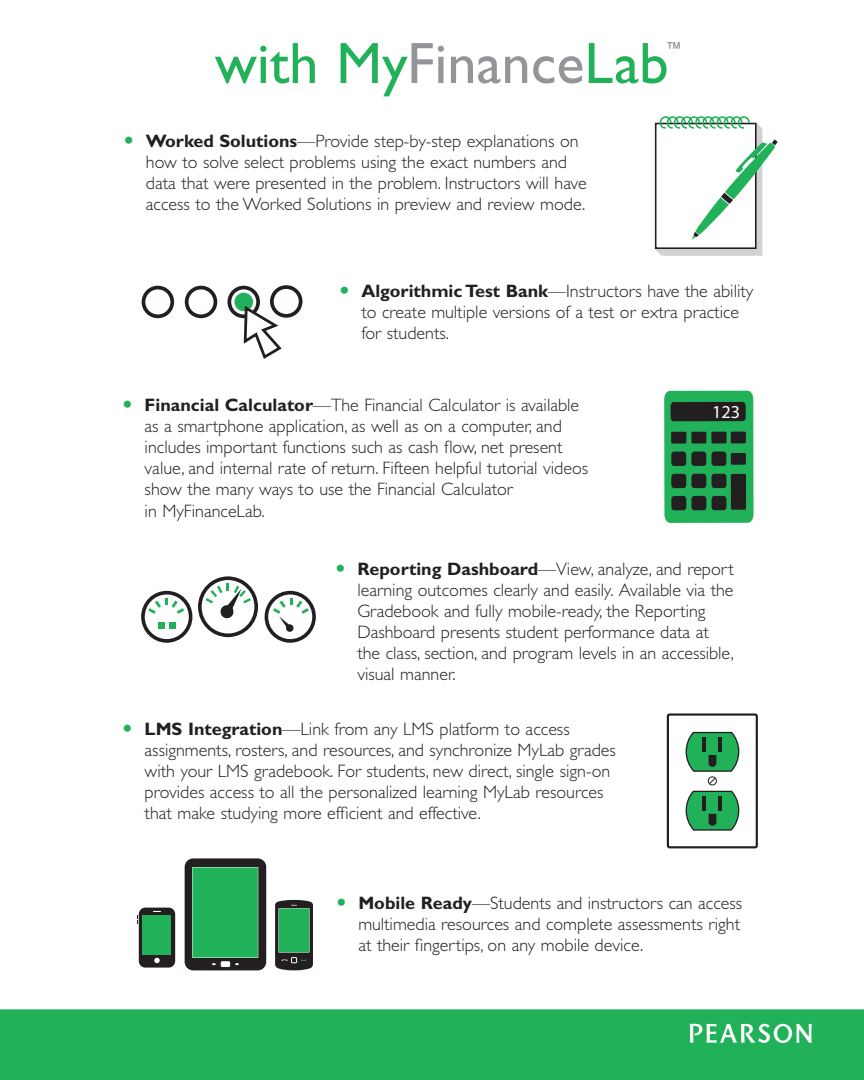
<style>
.page{position:relative;width:864px;height:1080px;background:#fff}
.page>*{position:absolute;margin:0;border:0;box-sizing:border-box;transform-origin:0 0}
.t1{font:58.5px "Gill Sans Std";color:#21b259}
.t2{font:18.3px "Myriad Pro";color:#fff}
.t3{font:300 18px/21px "Gill Sans Std";color:#231f20}
.t4{font:16.5px "Gill Sans Std";color:#808285}
.s1{color:#939598}
.s2{color:#21b259}
.s3{font-weight:700}
</style>
<div class="page">
<div style="left:0;top:1009px;width:864px;height:71px;background:#21b259"></div>
<svg style="left:690px;top:1024px;width:122px;height:19px"></svg>
<svg style="left:655px;top:117px;width:123px;height:139px"></svg>
<div style="left:142px;top:286px;width:32px;height:32px;border:4px solid #231f20;border-radius:50%"></div>
<div style="left:185px;top:286px;width:32px;height:32px;border:4px solid #231f20;border-radius:50%"></div>
<svg style="left:229px;top:288px;width:29px;height:28px"></svg>
<div style="left:227px;top:286px;width:33px;height:32px;border:4px solid #231f20;border-radius:50%"></div>
<div style="left:270px;top:285px;width:32px;height:33px;border:4px solid #231f20;border-radius:50%"></div>
<div style="left:234px;top:293px;width:19px;height:18px;background:#21b259;border-radius:50%"></div>
<svg style="left:242px;top:304px;width:42px;height:55px"></svg>
<div style="left:139px;top:908px;width:36px;height:60px;background:#231f20;border-radius:6px"></div>
<div style="left:143px;top:915px;width:28px;height:39px;background:#21b259"></div>
<svg style="left:154px;top:958px;width:6px;height:5px"></svg>
<svg style="left:275px;top:900px;width:38px;height:70px;background:#2f7549"></svg>
<div style="left:185px;top:858px;width:81px;height:112px;background:#231f20;border-radius:9px"></div>
<div style="left:221px;top:962px;width:9px;height:5px;border:1px solid #fff"></div>
<svg style="left:193px;top:867px;width:65px;height:99px;background:#25a858"></svg>
<svg style="left:664px;top:391px;width:89px;height:132px;background:#239750"></svg>
<div style="left:671px;top:452px;width:15px;height:14px;background:#231f20;border-radius:3px"></div>
<div style="left:691px;top:452px;width:15px;height:14px;background:#231f20;border-radius:3px"></div>
<div style="left:711px;top:451px;width:15px;height:15px;background:#231f20;border-radius:3px"></div>
<div style="left:711px;top:474px;width:15px;height:14px;background:#231f20;border-radius:3px"></div>
<div style="left:712px;top:496px;width:14px;height:14px;background:#231f20;border-radius:3px"></div>
<div style="left:691px;top:496px;width:15px;height:14px;background:#231f20;border-radius:3px"></div>
<div style="left:671px;top:496px;width:15px;height:14px;background:#231f20;border-radius:3px"></div>
<div style="left:671px;top:474px;width:15px;height:14px;background:#231f20;border-radius:3px"></div>
<div style="left:691px;top:474px;width:15px;height:14px;background:#231f20;border-radius:3px"></div>
<div style="left:711px;top:432px;width:15px;height:11px;background:#231f20"></div>
<div style="left:731px;top:432px;width:15px;height:11px;background:#231f20"></div>
<div style="left:731px;top:453px;width:15px;height:12px;background:#231f20"></div>
<div style="left:731px;top:474px;width:15px;height:36px;background:#231f20"></div>
<div style="left:691px;top:432px;width:15px;height:11px;background:#231f20"></div>
<div style="left:671px;top:432px;width:15px;height:12px;background:#231f20"></div>
<div style="left:667px;top:713px;width:91px;height:135px;border:2px solid #231f20;border-radius:2px"></div>
<svg style="left:685px;top:731px;width:55px;height:100px"></svg>
<div style="left:141px;top:591px;width:51px;height:52px;border:4px solid #231f20;border-radius:50%"></div>
<svg style="left:266px;top:593px;width:48px;height:48px"></svg>
<div style="left:265px;top:591px;width:51px;height:52px;border:4px solid #231f20;border-radius:50%"></div>
<svg style="left:200px;top:578px;width:56px;height:57px"></svg>
<div style="left:198px;top:576px;width:60px;height:61px;border:4px solid #231f20;border-radius:50%"></div>
<svg style="left:148px;top:598px;width:36px;height:16px"></svg>
<div style="left:158px;top:622px;width:7px;height:7px;background:#21b259"></div>
<div style="left:169px;top:622px;width:7px;height:7px;background:#21b259"></div>
<svg style="left:273px;top:598px;width:36px;height:34px"></svg>
<svg style="left:205px;top:584px;width:46px;height:35px"></svg>
<h1 class="t1" style="left:215px;top:30px;width:455px">with My<span class="s1">Finance</span>Lab</h1>
<p class="t4" style="left:666px;top:39px;width:18px">™</p>
<p class="t3" style="left:146px;top:130px;width:442px;text-indent:-23px"><span class="s2">•</span> <span class="s3">Worked Solutions</span>—Provide step-by-step explanations on how to solve select problems using the exact numbers and data that were presented in the problem. Instructors will have access to the Worked Solutions in preview and review mode.</p>
<p class="t3" style="left:361px;top:280px;width:393px;text-indent:-23px"><span class="s2">•</span> <span class="s3">Algorithmic Test Bank</span>—Instructors have the ability to create multiple versions of a test or extra practice for students.</p>
<p class="t3" style="left:145px;top:395px;width:445px;text-indent:-23px"><span class="s2">•</span> <span class="s3">Financial Calculator</span>—The Financial Calculator is available as a smartphone application, as well as on a computer, and includes important functions such as cash flow, net present value, and internal rate of return. Fifteen helpful tutorial videos show the many ways to use the Financial Calculator<br>in MyFinanceLab.</p>
<p class="t2" style="left:712px;top:400px;width:30px">123</p>
<p class="t3" style="left:357px;top:559px;width:378px;text-indent:-23px"><span class="s2">•</span> <span class="s3">Reporting Dashboard</span>—View, analyze, and report learning outcomes clearly and easily. Available via the Gradebook and fully mobile-ready, the Reporting Dashboard presents student performance data at the class, section, and program levels in an accessible, visual manner.</p>
<p class="t3" style="left:145px;top:719px;width:473px;text-indent:-23px"><span class="s2">•</span> <span class="s3">LMS Integration</span>—Link from any LMS platform to access assignments, rosters, and resources, and synchronize MyLab grades with your LMS gradebook. For students, new direct, single sign-on provides access to all the personalized learning MyLab resources that make studying more efficient and effective.</p>
<p class="t3" style="left:358px;top:893px;width:385px;text-indent:-23px"><span class="s2">•</span> <span class="s3">Mobile Ready</span>—Students and instructors can access multimedia resources and complete assessments right at their fingertips, on any mobile device.</p>
</div>
